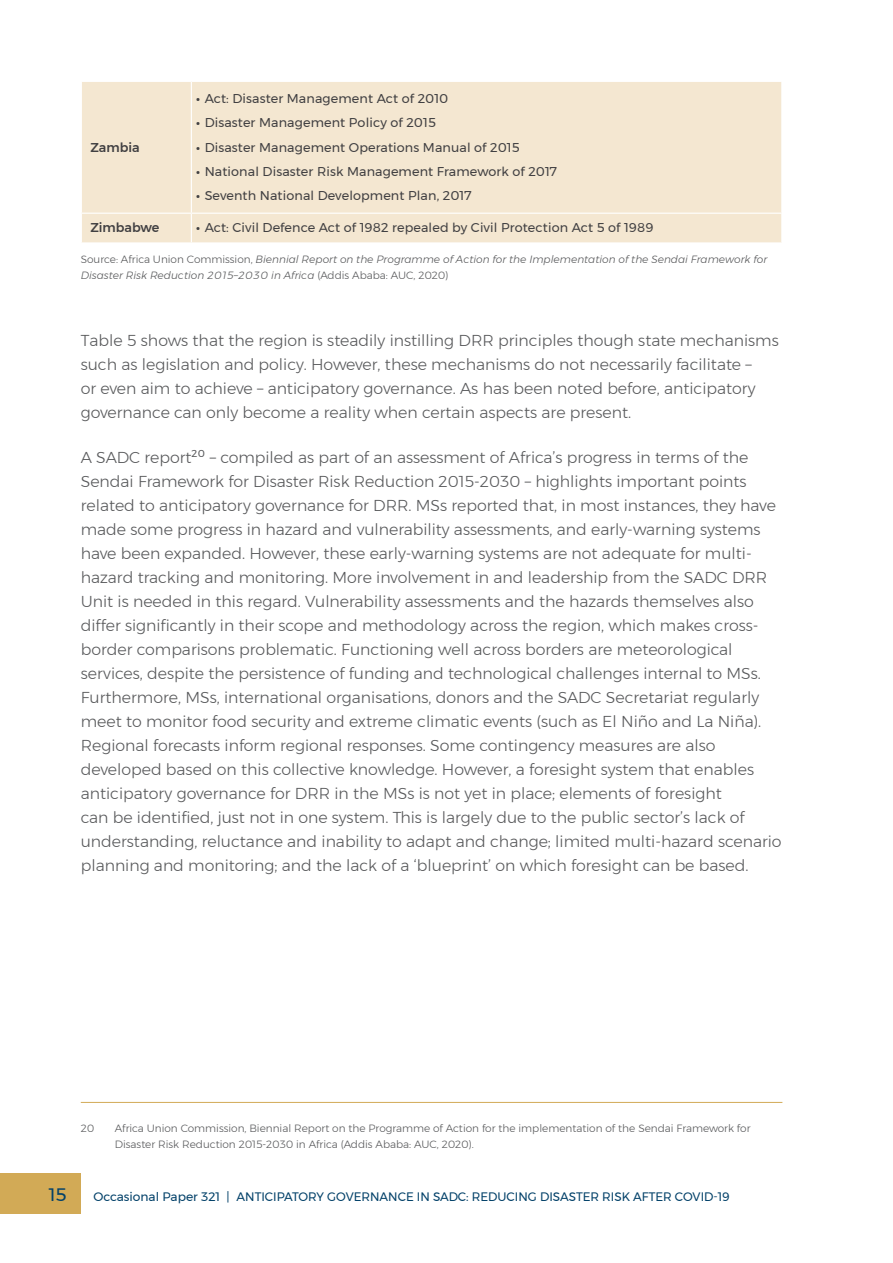
<style>
.page{position:relative;width:893px;height:1263px;background:#fff}
.page>*{position:absolute;margin:0;border:0;box-sizing:border-box;transform-origin:0 0}
.t1{font:18px "Montserrat";color:#034169}
.t2{font:300 15.75px/24px "Montserrat";color:#58595b}
.t3{font:12.75px/24.5px "Montserrat";letter-spacing:.01em;color:#414042}
.t4{font:500 12.75px "Montserrat";color:#414042}
.t5{font:12.3px "Montserrat";color:#034169}
.t6{font:italic 300 10.5px/16.5px "Montserrat";color:#58595b}
.t7{font:300 10.5px/16.5px "Montserrat";color:#58595b}
.s1{font-weight:600}
.s2{font-style:normal}
</style>
<div class="page">
<div style="left:0;top:1172px;width:81px;height:41px;background:#d2aa56"></div>
<div style="left:82px;top:82px;width:699px;height:160px;background:#f4e7d1"></div>
<hr style="left:191px;top:82px;width:1px;height:131px;background:#fff">
<hr style="left:81px;top:213px;width:110px;height:1px;background:#fff">
<hr style="left:191px;top:213px;width:591px;height:1px;background:#fff">
<svg style="left:191px;top:214px;width:1px;height:28px"></svg>
<svg style="left:781px;top:214px;width:1px;height:28px"></svg>
<hr style="left:81px;top:1102px;width:701px;height:1px;background:#d2aa56">
<p class="t4" style="left:90px;top:137px;width:51px">Zambia</p>
<p class="t3" style="left:196px;top:86px;width:362px"><span class="s1">∙</span> Act: Disaster Management Act of 2010<br><span class="s1">∙</span> Disaster Management Policy of 2015<br><span class="s1">∙</span> Disaster Management Operations Manual of 2015<br><span class="s1">∙</span> National Disaster Risk Management Framework of 2017 <span class="s1">∙</span> Seventh National Development Plan, 2017</p>
<p class="t4" style="left:90px;top:218px;width:70px">Zimbabwe</p>
<p class="t3" style="left:196px;top:215px;width:459px"><span class="s1">∙</span> Act: Civil Defence Act of 1982 repealed by Civil Protection Act 5 of 1989</p>
<p class="t6" style="left:81px;top:250px;width:688px"><span class="s2">Source: Africa Union Commission,</span> Biennial Report on the Programme of Action for the Implementation of the Sendai Framework for<br>Disaster Risk Reduction 2015–2030 in Africa <span class="s2">(Addis Ababa: AUC, 2020)</span></p>
<p class="t2" style="left:81px;top:328px;width:699px">Table 5 shows that the region is steadily instilling DRR principles though state mechanisms such as legislation and policy. However, these mechanisms do not necessarily facilitate –<br>or even aim to achieve – anticipatory governance. As has been noted before, anticipatory governance can only become a reality when certain aspects are present.</p>
<p class="t2" style="left:81px;top:445px;width:702px">A SADC report<sup>20</sup> – compiled as part of an assessment of Africa’s progress in terms of the Sendai Framework for Disaster Risk Reduction 2015-2030 – highlights important points related to anticipatory governance for DRR. MSs reported that, in most instances, they have made some progress in hazard and vulnerability assessments, and early-warning systems have been expanded. However, these early-warning systems are not adequate for multi&shy;hazard tracking and monitoring. More involvement in and leadership from the SADC DRR Unit is needed in this regard. Vulnerability assessments and the hazards themselves also differ significantly in their scope and methodology across the region, which makes cross&shy;border comparisons problematic. Functioning well across borders are meteorological services, despite the persistence of funding and technological challenges internal to MSs.<br>Furthermore, MSs, international organisations, donors and the SADC Secretariat regularly meet to monitor food security and extreme climatic events (such as El Niño and La Niña).<br>Regional forecasts inform regional responses. Some contingency measures are also developed based on this collective knowledge. However, a foresight system that enables anticipatory governance for DRR in the MSs is not yet in place; elements of foresight<br>can be identified, just not in one system. This is largely due to the public sector’s lack of understanding, reluctance and inability to adapt and change; limited multi-hazard scenario planning and monitoring; and the lack of a ‘blueprint’ on which foresight can be based.</p>
<p class="t7" style="left:81px;top:1119px;width:15px">20</p>
<p class="t7" style="left:115px;top:1119px;width:637px">Africa Union Commission, Biennial Report on the Programme of Action for the implementation of the Sendai Framework for<br>Disaster Risk Reduction 2015-2030 in Africa (Addis Ababa: AUC, 2020).</p>
<p class="t1" style="left:49px;top:1181px;width:19px">15</p>
<p class="t5" style="left:94px;top:1187px;width:638px">Occasional Paper 321 | ANTICIPATORY GOVERNANCE IN SADC: REDUCING DISASTER RISK AFTER COVID-19</p>
</div>
